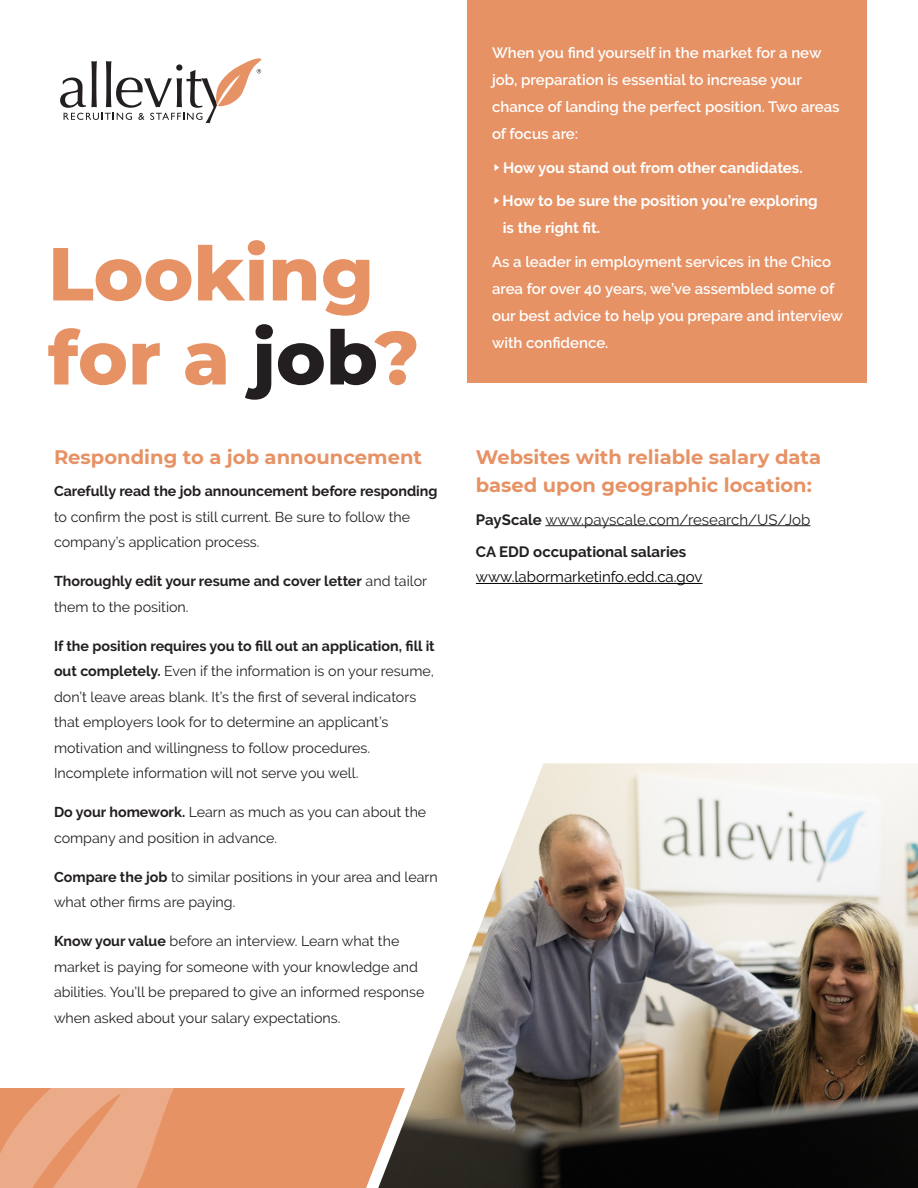
<style>
.page{position:relative;width:918px;height:1188px;background:#fff}
.page>*{position:absolute;margin:0;border:0;box-sizing:border-box;transform-origin:0 0}
.t1{font:800 75px/84px "Montserrat";color:#e69265}
.HW{font:700 19.5px/28.5px "Montserrat";color:#e69265}
.Body_Capy{font:600 15px/27px "Raleway";color:#fff}
.Body_Capy-2{font:700 15px/27px "Raleway";color:#fff}
.Body_Capy-3{font:15px/25.5px "Raleway";color:#000}
.Body_Capy-4{font:15px "Raleway";color:#231f20}
.Black_body_Copy{font:14.25px/25.5px "Raleway";color:#231f20}
.Black_body_Copy-2{font:700 14.25px/25.5px "Raleway";color:#231f20}
.s1{color:#231f20}
.s2{font-weight:700}
.s3{font-weight:400}
.s4{font-weight:700;color:#231f20}
</style>
<div class="page">
<div style="left:467px;top:0;width:400px;height:382px;background:#e69265"></div>
<div style="left:0;top:1089px;width:600px;height:99px;background:#e69265"></div>
<img style="left:352px;top:763px;width:566px;height:425px">
<svg style="left:60px;top:58px;width:202px;height:65px"></svg>
<svg style="left:0;top:1088px;width:242px;height:100px;fill:#ebaa88"></svg>
<hr style="left:545px;top:525px;width:265px;height:1px;background:#231f20">
<hr style="left:476px;top:583px;width:227px;height:1px;background:#000">
<p class="t1" style="left:48px;top:228px;width:373px">Looking for a <span class="s1">job</span>?</p>
<p class="HW" style="left:54px;top:442px;width:370px">Responding to a job announcement</p>
<p class="Black_body_Copy" style="left:54px;top:478px;width:385px"><span class="s2">Carefully read the job announcement before responding </span>to confirm the post is still current. Be sure to follow the company’s application process.</p>
<p class="Black_body_Copy-2" style="left:54px;top:568px;width:375px">Thoroughly edit your resume and cover letter <span class="s3">and tailor them to the position.</span></p>
<p class="Black_body_Copy" style="left:54px;top:633px;width:382px"><span class="s2">If the position requires you to fill out an application, fill it out completely.</span> Even if the information is on your resume, don’t leave areas blank. It’s the first of several indicators that employers look for to determine an applicant’s motivation and willingness to follow procedures.<br>Incomplete information will not serve you well.</p>
<p class="Black_body_Copy" style="left:54px;top:799px;width:374px"><span class="s2">Do your homework.</span> Learn as much as you can about the company and position in advance.</p>
<p class="Black_body_Copy" style="left:54px;top:864px;width:385px"><span class="s2">Compare the job</span> to similar positions in your area and learn what other firms are paying.</p>
<p class="Black_body_Copy" style="left:54px;top:928px;width:372px"><span class="s2">Know your value</span> before an interview. Learn what the market is paying for someone with your knowledge and abilities. You’ll be prepared to give an informed response when asked about your salary expectations.</p>
<p class="Body_Capy" style="left:492px;top:39px;width:349px">When you find yourself in the market for a new job, preparation is essential to increase your chance of landing the perfect position. Two areas of focus are:</p>
<p class="Body_Capy-2" style="left:503px;top:154px;width:301px">How you stand out from other candidates.</p>
<p class="Body_Capy-2" style="left:503px;top:188px;width:317px">How to be sure the position you’re exploring is the right fit.</p>
<p class="Body_Capy" style="left:492px;top:248px;width:352px">As a leader in employment services in the Chico area for over 40 years, we’ve assembled some of our best advice to help you prepare and interview with confidence.</p>
<p class="HW" style="left:476px;top:442px;width:347px">Websites with reliable salary data based upon geographic location:</p>
<p class="Body_Capy-4" style="left:476px;top:511px;width:336px"><span class="s2">PayScale</span> www.payscale.com/research/US/Job</p>
<p class="Body_Capy-3" style="left:476px;top:539px;width:228px"><span class="s4">CA EDD occupational salaries </span>www.labormarketinfo.edd.ca.gov</p>
</div>
